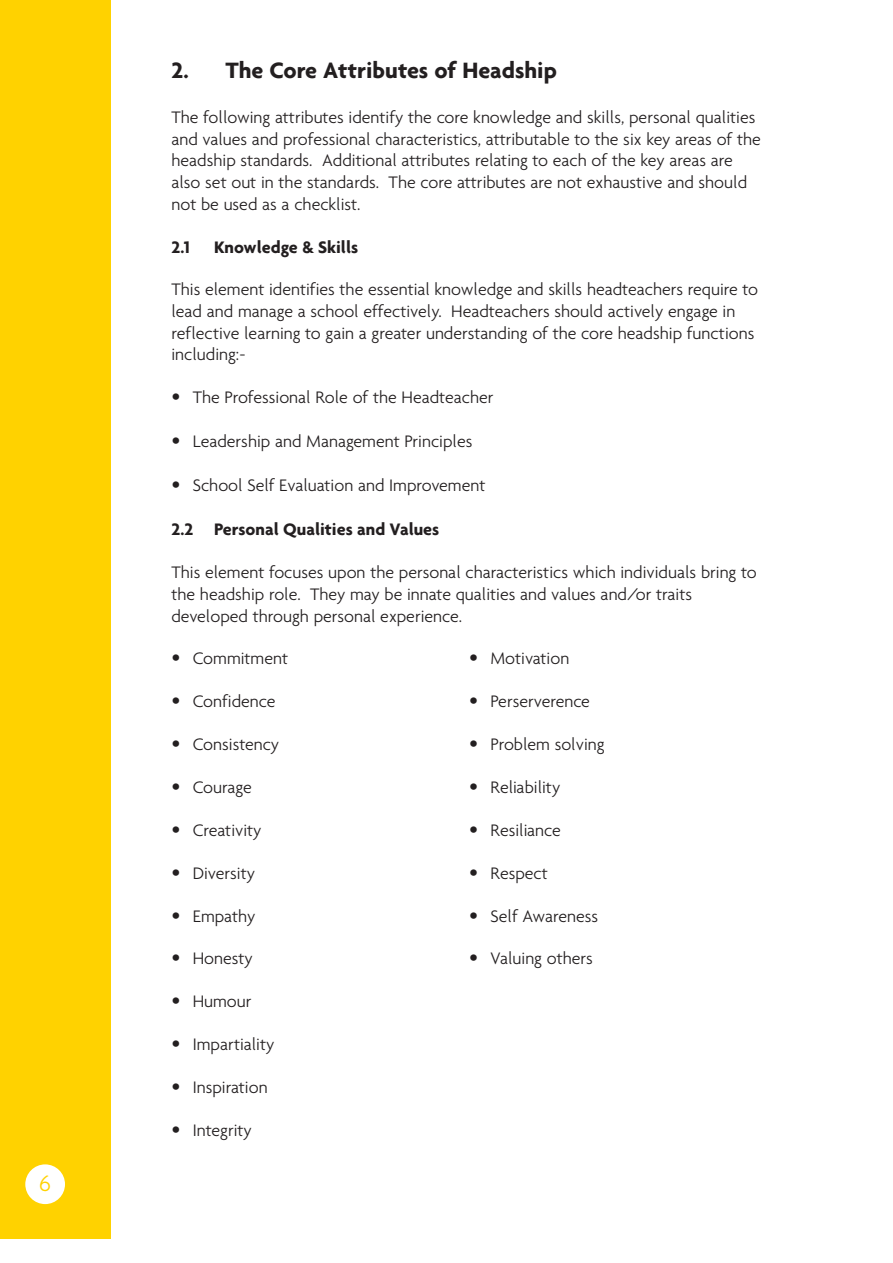
<style>
.page{position:relative;width:893px;height:1263px;background:#fff}
.page>*{position:absolute;margin:0;border:0;box-sizing:border-box;transform-origin:0 0}
.t1{font:700 24px "Agenda";color:#231f20}
.t2{font:300 24px "Agenda";color:#ffd200}
.t3{font:300 18px/21.6px "Agenda";color:#231f20}
.t4{font:700 18px "Agenda";color:#231f20}
.s1{font-family:"Helvetica Neue";font-weight:900}
</style>
<div class="page">
<div style="left:0;top:0;width:110px;height:1238px;background:#ffd200"></div>
<div style="left:25px;top:1164px;width:40px;height:40px;background:#fff;border-radius:50%"></div>
<h1 class="t2" style="left:39px;top:1174px;width:13px">6</h1>
<h1 class="t1" style="left:171px;top:60px;width:387px">2. The Core Attributes of Headship</h1>
<p class="t3" style="left:171px;top:108px;width:591px">The following attributes identify the core knowledge and skills, personal qualities and values and professional characteristics, attributable to the six key areas of the headship standards. Additional attributes relating to each of the key areas are also set out in the standards. The core attributes are not exhaustive and should not be used as a checklist.</p>
<p class="t4" style="left:171px;top:240px;width:20px">2.1</p>
<p class="t4" style="left:214px;top:240px;width:146px">Knowledge &amp; Skills</p>
<p class="t3" style="left:171px;top:280px;width:588px">This element identifies the essential knowledge and skills headteachers require to lead and manage a school effectively. Headteachers should actively engage in reflective learning to gain a greater understanding of the core headship functions including:-</p>
<p class="t3" style="left:171px;top:388px;width:323px"><span class="s1">•</span> The Professional Role of the Headteacher</p>
<p class="t3" style="left:171px;top:432px;width:302px"><span class="s1">•</span> Leadership and Management Principles</p>
<p class="t3" style="left:171px;top:476px;width:315px"><span class="s1">•</span> School Self Evaluation and Improvement</p>
<p class="t4" style="left:171px;top:522px;width:269px">2.2 Personal Qualities and Values</p>
<p class="t3" style="left:171px;top:563px;width:586px">This element focuses upon the personal characteristics which individuals bring to the headship role. They may be innate qualities and values and/or traits developed through personal experience.</p>
<p class="t3" style="left:171px;top:649px;width:118px"><span class="s1">•</span> Commitment</p>
<p class="t3" style="left:469px;top:649px;width:101px"><span class="s1">•</span> Motivation</p>
<p class="t3" style="left:171px;top:692px;width:106px"><span class="s1">•</span> Confidence</p>
<p class="t3" style="left:469px;top:692px;width:122px"><span class="s1">•</span> Perserverence</p>
<p class="t3" style="left:171px;top:735px;width:109px"><span class="s1">•</span> Consistency</p>
<p class="t3" style="left:469px;top:735px;width:137px"><span class="s1">•</span> Problem solving</p>
<p class="t3" style="left:171px;top:778px;width:82px"><span class="s1">•</span> Courage</p>
<p class="t3" style="left:469px;top:778px;width:93px"><span class="s1">•</span> Reliability</p>
<p class="t3" style="left:171px;top:821px;width:92px"><span class="s1">•</span> Creativity</p>
<p class="t3" style="left:469px;top:821px;width:93px"><span class="s1">•</span> Resiliance</p>
<p class="t3" style="left:171px;top:864px;width:85px"><span class="s1">•</span> Diversity</p>
<p class="t3" style="left:469px;top:864px;width:80px"><span class="s1">•</span> Respect</p>
<p class="t3" style="left:171px;top:906px;width:85px"><span class="s1">•</span> Empathy</p>
<p class="t3" style="left:469px;top:906px;width:130px"><span class="s1">•</span> Self Awareness</p>
<p class="t3" style="left:171px;top:949px;width:83px"><span class="s1">•</span> Honesty</p>
<p class="t3" style="left:469px;top:949px;width:125px"><span class="s1">•</span> Valuing others</p>
<p class="t3" style="left:171px;top:992px;width:82px"><span class="s1">•</span> Humour</p>
<p class="t3" style="left:171px;top:1035px;width:104px"><span class="s1">•</span> Impartiality</p>
<p class="t3" style="left:171px;top:1078px;width:98px"><span class="s1">•</span> Inspiration</p>
<p class="t3" style="left:171px;top:1121px;width:82px"><span class="s1">•</span> Integrity</p>
</div>
